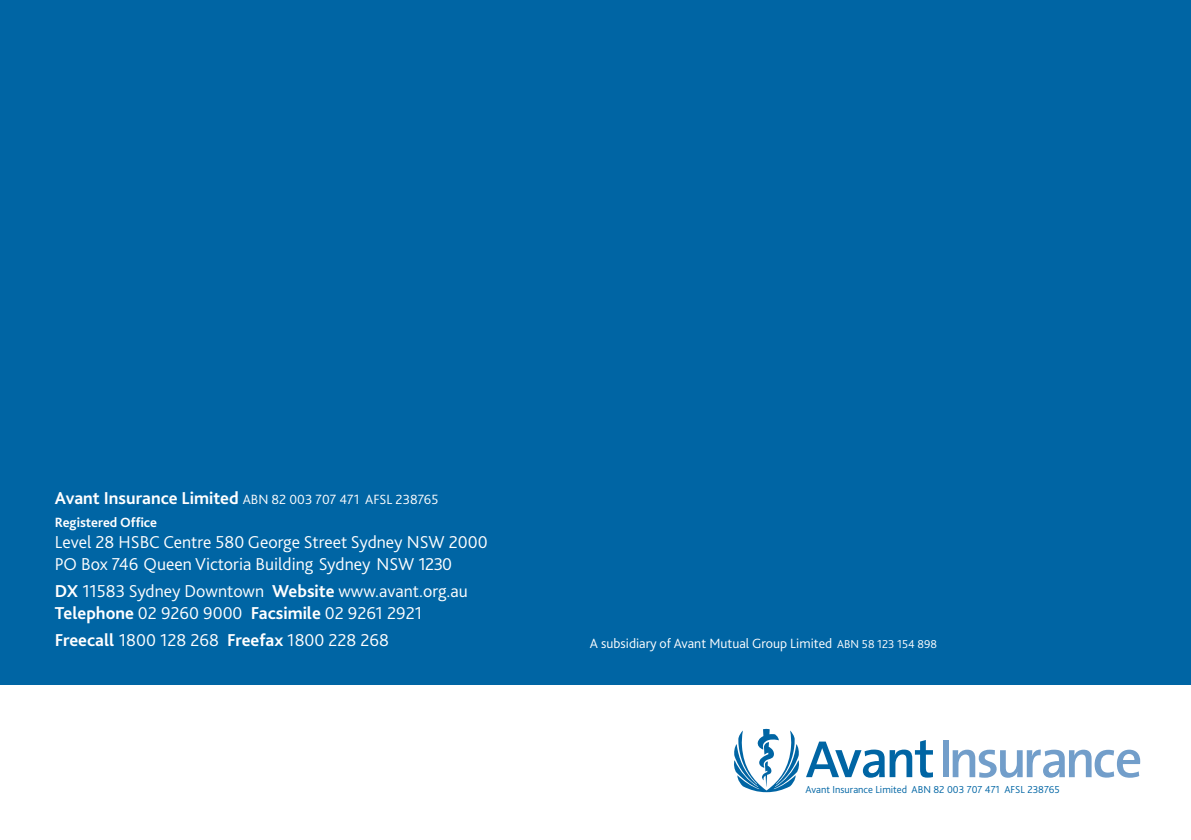
<style>
.page{position:relative;width:1191px;height:840px;background:#fff}
.page>*{position:absolute;margin:0;border:0;box-sizing:border-box;transform-origin:0 0}
.t1{font:300 18px/21.6px "Bliss 2";color:#fff}
.t2{font:300 14px "Bliss 2";color:#fff}
.t3{font:700 14px "Bliss 2";color:#fff}
.t4{font:300 10.6px "Bliss 2";color:#0065a4}
.s1{font-weight:700;font-size:18px}
.s2{font-weight:700}
.s3{font-size:12px}
</style>
<div class="page">
<div style="left:0;top:0;width:1191px;height:684px;background:#0065a4"></div>
<svg style="left:734px;top:728px;width:65px;height:63px"></svg>
<svg style="left:806px;top:740px;width:127px;height:37px"></svg>
<div style="left:942px;top:740px;width:6px;height:36px;background:#729eca"></div>
<svg style="left:952px;top:749px;width:188px;height:28px"></svg>
<p class="t2" style="left:55px;top:490px;width:385px"><span class="s1">Avant Insurance Limited</span> ABN 82 003 707 471 AFSL 238765</p>
<p class="t3" style="left:55px;top:513px;width:104px">Registered Office</p>
<p class="t1" style="left:55px;top:531px;width:434px">Level 28 HSBC Centre 580 George Street Sydney NSW 2000<br>PO Box 746 Queen Victoria Building Sydney NSW 1230</p>
<p class="t1" style="left:55px;top:579px;width:414px"><span class="s2">DX</span> 11583 Sydney Downtown <span class="s2">Website</span> www.avant.org.au<br><span class="s2">Telephone</span> 02 9260 9000 <span class="s2">Facsimile</span> 02 9261 2921</p>
<p class="t1" style="left:55px;top:628px;width:336px"><span class="s2">Freecall</span> 1800 128 268 <span class="s2">Freefax</span> 1800 228 268</p>
<p class="t2" style="left:590px;top:634px;width:349px">A subsidiary of Avant Mutual Group Limited <span class="s3">ABN 58 123 154 898</span></p>
<p class="t4" style="left:805px;top:782px;width:256px">Avant Insurance Limited ABN 82 003 707 471 AFSL 238765</p>
</div>
